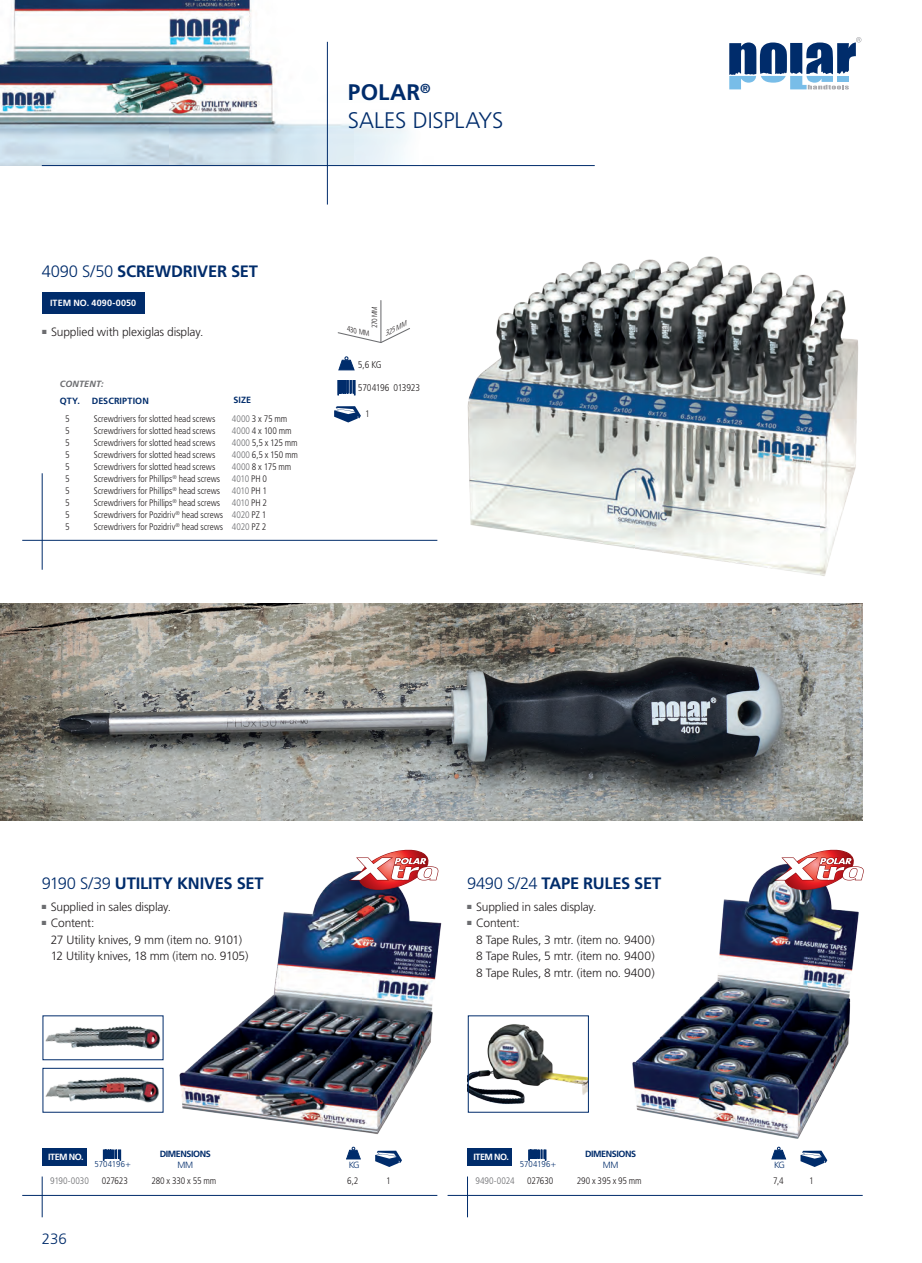
<style>
.page{position:relative;width:922px;height:1263px;background:#fff}
.page>*{position:absolute;margin:0;border:0;box-sizing:border-box;transform-origin:0 0}
.t1{font:300 22.5px "Frutiger";letter-spacing:-.01em;color:#002c6b}
.t2{font:700 22.5px "Frutiger";letter-spacing:.01em;color:#002c6b}
.t3{font:700 16.5px "Frutiger";letter-spacing:-.01em;color:#002c6b}
.t4{font:300 15px "Frutiger";color:#002c6b}
.t5{font:300 12px/16.5px "Frutiger";letter-spacing:-.015em;color:#231f20}
.t6{font:300 condensed 9.75px "Frutiger";letter-spacing:-.025em;color:#231f20}
.t7{font:300 condensed 9.45px "Frutiger";letter-spacing:-.005em;color:#231f20}
.t8{font:300 condensed 9.45px "Frutiger";letter-spacing:-.01em;color:#6c6d70}
.t9{font:700 9px "Frutiger";letter-spacing:.005em;color:#fff}
.t10{font:700 9px "Frutiger";letter-spacing:-.05em;color:#002c6b}
.t11{font:700 9px "Frutiger";letter-spacing:.015em;color:#002c6b}
.t12{font:300 9px "Frutiger";letter-spacing:-.08em;color:#002c6b}
.t13{font:italic 700 9px "Frutiger";letter-spacing:.01em;color:#6c6d70}
.t14{font:300 condensed 8.55px "Frutiger";letter-spacing:.005em;color:#002c6b;scale:1.05 1}
.t15{font:300 condensed 7.5px "Frutiger";color:#231f20}
.t16{font:italic 300 condensed 7.5px "Frutiger";color:#231f20}
.t17{font:italic 300 condensed 6.9px "Frutiger";color:#231f20;scale:1.17 1}
.s1{font-weight:300}
.s2{color:#6c6d70}
</style>
<div class="page">
<img style="left:0;top:0;width:408px;height:166px">
<img style="left:45px;top:1026px;width:116px;height:23px">
<img style="left:470px;top:1024px;width:117px;height:80px">
<img style="left:45px;top:1077px;width:114px;height:26px">
<img style="left:467px;top:256px;width:392px;height:320px">
<img style="left:179px;top:869px;width:263px;height:265px">
<img style="left:632px;top:867px;width:226px;height:272px">
<svg style="left:349px;top:849px;width:89px;height:41px"></svg>
<svg style="left:774px;top:849px;width:89px;height:41px"></svg>
<hr style="left:380px;top:300px;width:1px;height:42px;background:#6c6d70">
<svg style="left:337px;top:327px;width:73px;height:16px"></svg>
<img style="left:0;top:603px;width:862px;height:217px">
<svg style="left:729px;top:37px;width:132px;height:52px"></svg>
<hr style="left:327px;top:42px;width:1px;height:162px;background:#002c6b">
<hr style="left:42px;top:165px;width:553px;height:1px;background:#002c6b">
<svg style="left:103px;top:1149px;width:18px;height:11px"></svg>
<svg style="left:528px;top:1149px;width:19px;height:11px"></svg>
<svg style="left:375px;top:1150px;width:27px;height:16px"></svg>
<svg style="left:800px;top:1150px;width:27px;height:16px"></svg>
<hr style="left:42px;top:1176px;width:1px;height:41px;background:#002c6b">
<hr style="left:467px;top:1176px;width:1px;height:41px;background:#002c6b">
<hr style="left:22px;top:1194px;width:415px;height:1px;background:#002c6b">
<hr style="left:447px;top:1194px;width:415px;height:1px;background:#002c6b">
<svg style="left:346px;top:1146px;width:15px;height:13px"></svg>
<svg style="left:771px;top:1146px;width:15px;height:13px"></svg>
<hr style="left:42px;top:473px;width:1px;height:96px;background:#002c6b">
<hr style="left:22px;top:540px;width:415px;height:1px;background:#002c6b">
<svg style="left:338px;top:356px;width:17px;height:14px"></svg>
<svg style="left:337px;top:380px;width:19px;height:15px"></svg>
<svg style="left:334px;top:406px;width:27px;height:16px"></svg>
<div style="left:468px;top:1015px;width:121px;height:97px;border:1px solid #002c6b"></div>
<div style="left:43px;top:1067px;width:120px;height:45px;border:1px solid #002c6b"></div>
<div style="left:42px;top:1148px;width:44px;height:17px;background:#002c6b"></div>
<div style="left:467px;top:1148px;width:45px;height:17px;background:#002c6b"></div>
<div style="left:42px;top:292px;width:102px;height:22px;background:#002c6b"></div>
<h1 class="t2" style="left:348px;top:79px;width:84px">POLAR<sup>®</sup></h1>
<h1 class="t1" style="left:348px;top:107px;width:157px">SALES DISPLAYS</h1>
<h2 class="t3" style="left:42px;top:261px;width:218px"><span class="s1">4090 S/50</span> SCREWDRIVER SET</h2>
<p class="t9" style="left:50px;top:297px;width:88px">ITEM NO. 4090-0050</p>
<p class="t5" style="left:42px;top:324px;width:163px"><sup>■</sup> Supplied with plexiglas display.</p>
<p class="t13" style="left:60px;top:379px;width:45px">CONTENT:</p>
<p class="t10" style="left:60px;top:396px;width:22px">QTY.</p>
<p class="t11" style="left:92px;top:396px;width:59px">DESCRIPTION</p>
<p class="t10" style="left:233px;top:395px;width:19px">SIZE</p>
<p class="t7" style="left:65px;top:413px;width:6px">5</p>
<p class="t7" style="left:94px;top:413px;width:123px">Screwdrivers for slotted head screws</p>
<p class="t7" style="left:232px;top:413px;width:57px"><span class="s2">4000</span> 3 x 75 mm</p>
<p class="t7" style="left:65px;top:425px;width:6px">5</p>
<p class="t7" style="left:94px;top:425px;width:123px">Screwdrivers for slotted head screws</p>
<p class="t7" style="left:232px;top:425px;width:61px"><span class="s2">4000</span> 4 x 100 mm</p>
<p class="t7" style="left:65px;top:437px;width:6px">5</p>
<p class="t7" style="left:94px;top:437px;width:123px">Screwdrivers for slotted head screws</p>
<p class="t7" style="left:232px;top:437px;width:67px"><span class="s2">4000</span> 5,5 x 125 mm</p>
<p class="t7" style="left:65px;top:449px;width:6px">5</p>
<p class="t7" style="left:94px;top:449px;width:123px">Screwdrivers for slotted head screws</p>
<p class="t7" style="left:232px;top:449px;width:68px"><span class="s2">4000</span> 6,5 x 150 mm</p>
<p class="t7" style="left:65px;top:461px;width:6px">5</p>
<p class="t7" style="left:94px;top:461px;width:123px">Screwdrivers for slotted head screws</p>
<p class="t7" style="left:232px;top:461px;width:61px"><span class="s2">4000</span> 8 x 175 mm</p>
<p class="t7" style="left:65px;top:473px;width:6px">5</p>
<p class="t7" style="left:94px;top:473px;width:175px">Screwdrivers for Phillips<sup>®</sup> head screws <span class="s2">4010</span> PH 0</p>
<p class="t7" style="left:65px;top:485px;width:6px">5</p>
<p class="t7" style="left:94px;top:485px;width:175px">Screwdrivers for Phillips<sup>®</sup> head screws <span class="s2">4010</span> PH 1</p>
<p class="t7" style="left:65px;top:497px;width:6px">5</p>
<p class="t7" style="left:94px;top:497px;width:175px">Screwdrivers for Phillips<sup>®</sup> head screws <span class="s2">4010</span> PH 2</p>
<p class="t7" style="left:65px;top:509px;width:6px">5</p>
<p class="t7" style="left:94px;top:509px;width:174px">Screwdrivers for Pozidriv<sup>®</sup> head screws <span class="s2">4020</span> PZ 1</p>
<p class="t7" style="left:65px;top:521px;width:6px">5</p>
<p class="t7" style="left:94px;top:521px;width:174px">Screwdrivers for Pozidriv<sup>®</sup> head screws <span class="s2">4020</span> PZ 2</p>
<p class="t15" style="left:370px;top:328px;width:23px;rotate:-90deg">270 MM</p>
<p class="t16" style="left:348px;top:325px;width:25px;rotate:13deg">430 MM</p>
<p class="t17" style="left:383px;top:331px;width:22px;rotate:-27deg">325 MM</p>
<p class="t6" style="left:358px;top:358px;width:25px">5,6 KG</p>
<p class="t6" style="left:358px;top:382px;width:64px">5704196 013923</p>
<p class="t7" style="left:365px;top:408px;width:6px">1</p>
<h2 class="t3" style="left:42px;top:873px;width:223px"><span class="s1">9190 S/39</span> UTILITY KNIVES SET</h2>
<h2 class="t3" style="left:467px;top:873px;width:196px"><span class="s1">9490 S/24</span> TAPE RULES SET</h2>
<p class="t5" style="left:42px;top:898px;width:131px"><sup>■</sup> Supplied in sales display.</p>
<p class="t5" style="left:51px;top:915px;width:199px;text-indent:-9px"><sup>■</sup> Content:<br>27 Utility knives, 9 mm (item no. 9101)<br>12 Utility knives, 18 mm (item no. 9105)</p>
<p class="t5" style="left:467px;top:898px;width:131px"><sup>■</sup> Supplied in sales display.</p>
<p class="t5" style="left:476px;top:915px;width:180px;text-indent:-9px"><sup>■</sup> Content:<br>8 Tape Rules, 3 mtr. (item no. 9400)<br>8 Tape Rules, 5 mtr. (item no. 9400)<br>8 Tape Rules, 8 mtr. (item no. 9400)</p>
<p class="t10" style="left:160px;top:1148px;width:52px">DIMENSIONS</p>
<p class="t12" style="left:177px;top:1159px;width:17px">MM</p>
<p class="t10" style="left:585px;top:1148px;width:52px">DIMENSIONS</p>
<p class="t12" style="left:603px;top:1159px;width:17px">MM</p>
<p class="t9" style="left:48px;top:1151px;width:37px">ITEM NO.</p>
<p class="t9" style="left:473px;top:1151px;width:37px">ITEM NO.</p>
<p class="t14" style="left:95px;top:1159px;width:36px">5704196+</p>
<p class="t12" style="left:349px;top:1159px;width:13px">KG</p>
<p class="t14" style="left:520px;top:1159px;width:36px">5704196+</p>
<p class="t12" style="left:774px;top:1159px;width:13px">KG</p>
<p class="t8" style="left:50px;top:1175px;width:40px">9190-0030</p>
<p class="t8" style="left:475px;top:1175px;width:40px">9490-0024</p>
<p class="t7" style="left:102px;top:1175px;width:28px">027623</p>
<p class="t7" style="left:151px;top:1175px;width:66px">280 x 330 x 55 mm</p>
<p class="t7" style="left:347px;top:1175px;width:13px">6,2</p>
<p class="t7" style="left:527px;top:1175px;width:28px">027630</p>
<p class="t7" style="left:576px;top:1175px;width:67px">290 x 395 x 95 mm</p>
<p class="t7" style="left:773px;top:1175px;width:12px">7,4</p>
<p class="t7" style="left:386px;top:1175px;width:6px">1</p>
<p class="t7" style="left:809px;top:1175px;width:6px">1</p>
<h3 class="t4" style="left:42px;top:1230px;width:26px">236</h3>
</div>
